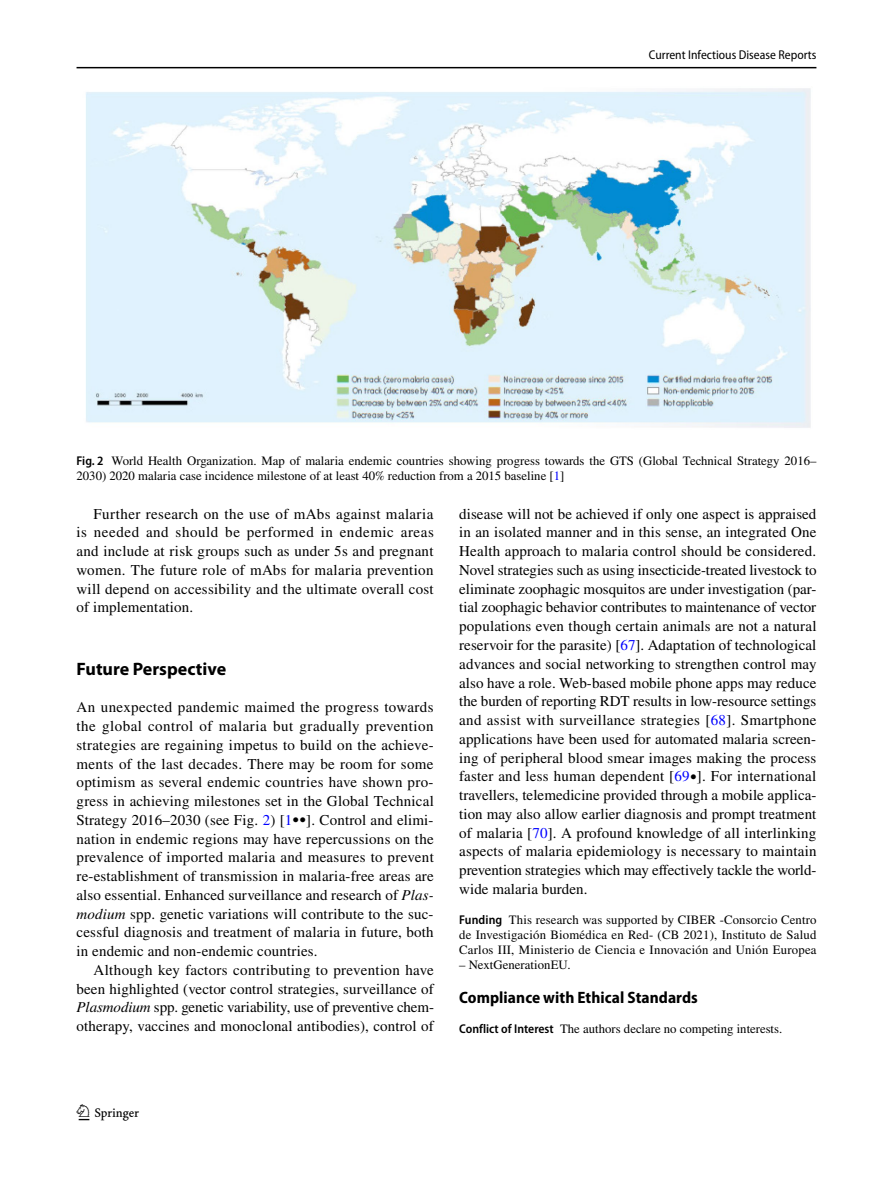
<style>
.page{position:relative;width:893px;height:1187px;background:#fff}
.page>*{position:absolute;margin:0;border:0;box-sizing:border-box;transform-origin:0 0}
.t1{font:22.5px "Springnew Regular 2";color:#000}
.t2{font:700 18px "Myriad Pro";color:#000}
.t3{font:700 semi-condensed 16.5px "Myriad Pro";letter-spacing:.005em;color:#000}
.t4{font:15px/18.8px "STIX";letter-spacing:.01em;color:#000;text-align:justify}
.t5{font:12.75px/15px "STIX";color:#000;text-align:justify}
.t6{font:semi-condensed 12.75px "Myriad Pro";color:#000}
.s1{font-family:"Myriad Pro";font-weight:600;font-stretch:semi-condensed}
.s2{color:#00f}
.s3{font-size:12.75px}
.s4{font-style:italic}
</style>
<div class="page">
<hr style="left:77px;top:67px;width:739px;height:1px;background:#000">
<img style="left:86px;top:88px;width:725px;height:340px">
<p class="t6" style="left:649px;top:48px;width:169px">Current Infectious Disease Reports</p>
<p class="t5" style="left:77px;top:454px;width:741px"><span class="s1">Fig. 2</span> World Health Organization. Map of malaria endemic countries showing progress towards the GTS (Global Technical Strategy 2016–<br>2030) 2020 malaria case incidence milestone of at least 40% reduction from a 2015 baseline [<span class="s2">1</span>]</p>
<p class="t4" style="left:77px;top:505px;width:359px;text-indent:17px">Further research on the use of mAbs against malaria is needed and should be performed in endemic areas and include at risk groups such as under 5s and pregnant women. The future role of mAbs for malaria prevention will depend on accessibility and the ultimate overall cost of implementation.</p>
<p class="t2" style="left:77px;top:657px;width:151px">Future Perspective</p>
<p class="t4" style="left:77px;top:698px;width:359px">An unexpected pandemic maimed the progress towards the global control of malaria but gradually prevention strategies are regaining impetus to build on the achieve&shy;ments of the last decades. There may be room for some optimism as several endemic countries have shown pro&shy;gress in achieving milestones set in the Global Technical Strategy 2016–2030 (see Fig. <span class="s2">2</span>) [<span class="s2">1</span><span class="s3">••</span>]. Control and elimi&shy;nation in endemic regions may have repercussions on the prevalence of imported malaria and measures to prevent re-establishment of transmission in malaria-free areas are also essential. Enhanced surveillance and research of <span class="s4">Plas&shy;modium</span> spp. genetic variations will contribute to the suc&shy;cessful diagnosis and treatment of malaria in future, both in endemic and non-endemic countries.</p>
<p class="t4" style="left:77px;top:961px;width:359px;text-indent:17px">Although key factors contributing to prevention have been highlighted (vector control strategies, surveillance of <span class="s4">Plasmodium</span> spp. genetic variability, use of preventive chem&shy;otherapy, vaccines and monoclonal antibodies), control of</p>
<p class="t4" style="left:459px;top:505px;width:359px">disease will not be achieved if only one aspect is appraised in an isolated manner and in this sense, an integrated One Health approach to malaria control should be considered.<br>Novel strategies such as using insecticide-treated livestock to eliminate zoophagic mosquitos are under investigation (par&shy;tial zoophagic behavior contributes to maintenance of vector populations even though certain animals are not a natural reservoir for the parasite) [<span class="s2">67</span>]. Adaptation of technological advances and social networking to strengthen control may also have a role. Web-based mobile phone apps may reduce the burden of reporting RDT results in low-resource settings and assist with surveillance strategies [<span class="s2">68</span>]. Smartphone applications have been used for automated malaria screen&shy;ing of peripheral blood smear images making the process faster and less human dependent [<span class="s2">69</span><span class="s3">•</span>]. For international travellers, telemedicine provided through a mobile applica&shy;tion may also allow earlier diagnosis and prompt treatment of malaria [<span class="s2">70</span>]. A profound knowledge of all interlinking aspects of malaria epidemiology is necessary to maintain prevention strategies which may effectively tackle the world&shy;wide malaria burden.</p>
<p class="t5" style="left:459px;top:912px;width:359px"><span class="s1">Funding</span> This research was supported by CIBER -Consorcio Centro de Investigación Biomédica en Red- (CB 2021), Instituto de Salud Carlos III, Ministerio de Ciencia e Innovación and Unión Europea</p>
<p class="t5" style="left:459px;top:957px;width:113px">– NextGenerationEU.</p>
<p class="t3" style="left:459px;top:987px;width:240px">Compliance with Ethical Standards</p>
<p class="t5" style="left:459px;top:1021px;width:325px"><span class="s1">Conflict of Interest</span> The authors declare no competing interests.</p>
<h1 class="t1" style="left:79px;top:1104px;width:62px">1 3</h1>
</div>
